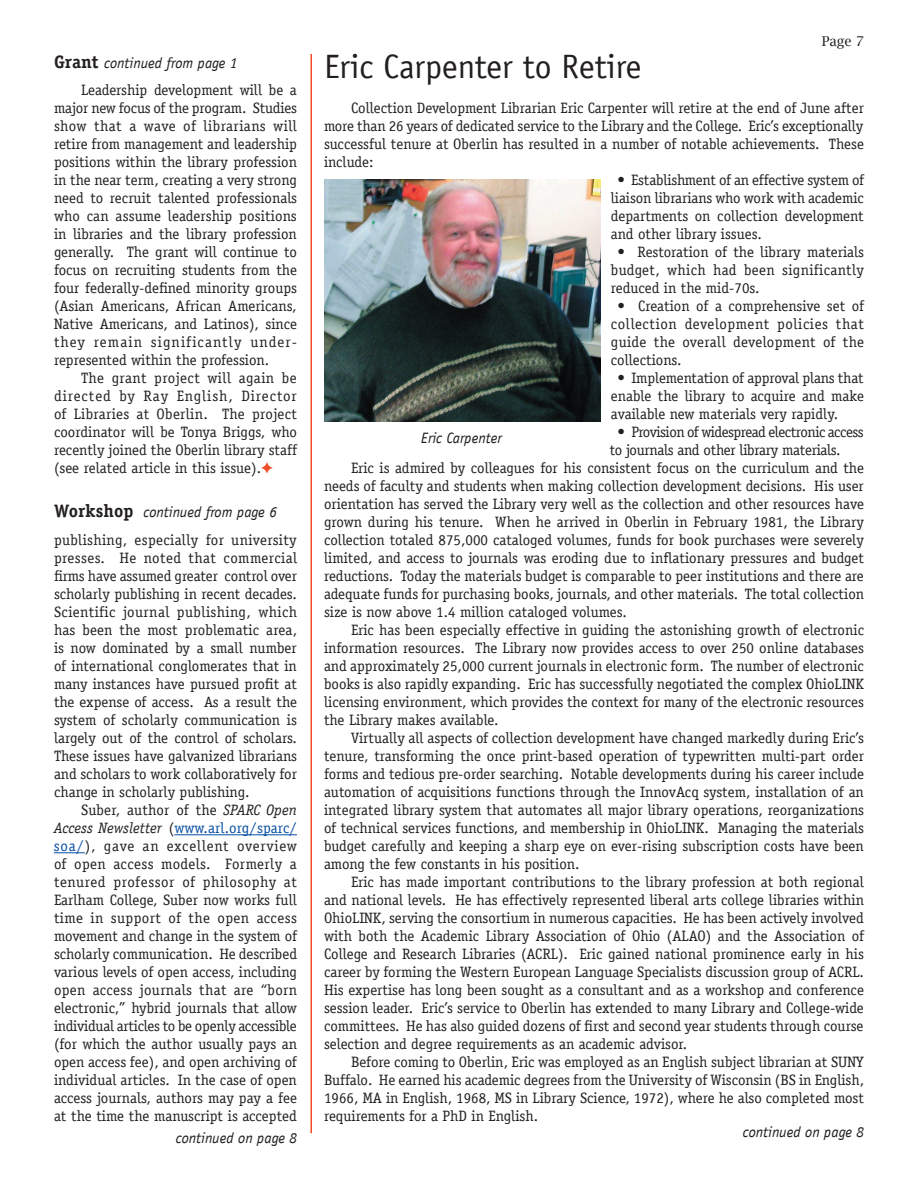
<style>
.page{position:relative;width:918px;height:1188px;background:#fff}
.page>*{position:absolute;margin:0;border:0;box-sizing:border-box;transform-origin:0 0}
.t1{font:33.75px "Officina Sans";color:#231f20}
.t2{font:15px/18px "Officina Serif";color:#231f20;text-align:justify}
.t3{font:italic 15px "Officina Sans";color:#231f20}
.t4{font:15px "Officina Serif";letter-spacing:-.03em;color:#231f20}
.t5{font:15px "Officina Serif";letter-spacing:-.02em;color:#231f20}
.t6{font:13.5px "Lucida Bright";color:#231f20}
.s1{font-family:"Officina Serif Bold A";font-style:normal;font-size:18px}
.s2{color:#f04c27}
.s3{font-family:"Officina Serif Book E";font-style:italic}
.s4{color:#094fa3}
</style>
<div class="page">
<hr style="left:310px;top:54px;width:2px;height:1079px;background:#f04c27">
<hr style="left:174px;top:834px;width:123px;height:1px;background:#094fa3">
<hr style="left:54px;top:852px;width:31px;height:1px;background:#094fa3">
<img style="left:324px;top:179px;width:276px;height:243px">
<p class="t3" style="left:54px;top:54px;width:185px"><span class="s1">Grant</span> continued from page 1</p>
<p class="t2" style="left:54px;top:81px;width:245px;text-indent:27px">Leadership development will be a major new focus of the program. Studies show that a wave of librarians will retire from management and leadership positions within the library profession in the near term, creating a very strong need to recruit talented professionals who can assume leadership positions in libraries and the library profession generally. The grant will continue to focus on recruiting students from the four federally-defined minority groups (Asian Americans, African Americans, Native Americans, and Latinos), since they remain significantly under&shy;represented within the profession.</p>
<p class="t2" style="left:54px;top:369px;width:245px;text-indent:27px">The grant project will again be directed by Ray English, Director of Libraries at Oberlin. The project coordinator will be Tonya Briggs, who recently joined the Oberlin library staff (see related article in this issue).<span class="s2">✦</span></p>
<p class="t3" style="left:54px;top:503px;width:224px"><span class="s1">Workshop</span> continued from page 6</p>
<p class="t2" style="left:54px;top:531px;width:245px">publishing, especially for university presses. He noted that commercial firms have assumed greater control over scholarly publishing in recent decades.<br>Scientific journal publishing, which has been the most problematic area, is now dominated by a small number of international conglomerates that in many instances have pursued profit at the expense of access. As a result the system of scholarly communication is largely out of the control of scholars.<br>These issues have galvanized librarians and scholars to work collaboratively for change in scholarly publishing.</p>
<p class="t2" style="left:54px;top:801px;width:245px;text-indent:27px">Suber, author of the <span class="s3">SPARC Open Access Newsletter</span> (<span class="s4">www.arl.org/sparc/ soa/</span>), gave an excellent overview of open access models. Formerly a tenured professor of philosophy at Earlham College, Suber now works full time in support of the open access movement and change in the system of scholarly communication. He described various levels of open access, including open access journals that are “born electronic,” hybrid journals that allow individual articles to be openly accessible (for which the author usually pays an open access fee), and open archiving of individual articles. In the case of open access journals, authors may pay a fee at the time the manuscript is accepted</p>
<p class="t3" style="left:176px;top:1129px;width:123px">continued on page 8</p>
<h1 class="t1" style="left:324px;top:47px;width:319px">Eric Carpenter to Retire</h1>
<p class="t6" style="left:822px;top:34px;width:44px">Page 7</p>
<p class="t2" style="left:324px;top:99px;width:541px;text-indent:27px">Collection Development Librarian Eric Carpenter will retire at the end of June after more than 26 years of dedicated service to the Library and the College. Eric’s exceptionally successful tenure at Oberlin has resulted in a number of notable achievements. These include:</p>
<p class="t2" style="left:611px;top:171px;width:255px;text-indent:7px">• Establishment of an effective system of liaison librarians who work with academic departments on collection development and other library issues.</p>
<p class="t2" style="left:611px;top:243px;width:255px;text-indent:7px">• Restoration of the library materials budget, which had been significantly reduced in the mid-70s.</p>
<p class="t2" style="left:611px;top:297px;width:255px;text-indent:7px">• Creation of a comprehensive set of collection development policies that guide the overall development of the collections.</p>
<p class="t2" style="left:611px;top:369px;width:255px;text-indent:7px">• Implementation of approval plans that enable the library to acquire and make available new materials very rapidly.</p>
<p class="t4" style="left:618px;top:423px;width:248px">• Provision of widespread electronic access</p>
<p class="t5" style="left:610px;top:441px;width:232px">to journals and other library materials.</p>
<p class="t2" style="left:351px;top:459px;width:515px">Eric is admired by colleagues for his consistent focus on the curriculum and the</p>
<p class="t2" style="left:324px;top:477px;width:541px">needs of faculty and students when making collection development decisions. His user</p>
<p class="t2" style="left:324px;top:495px;width:541px">orientation has served the Library very well as the collection and other resources have</p>
<p class="t2" style="left:324px;top:513px;width:541px">grown during his tenure. When he arrived in Oberlin in February 1981, the Library</p>
<p class="t2" style="left:324px;top:531px;width:541px">collection totaled 875,000 cataloged volumes, funds for book purchases were severely</p>
<p class="t2" style="left:324px;top:549px;width:541px">limited, and access to journals was eroding due to inflationary pressures and budget</p>
<p class="t2" style="left:324px;top:567px;width:541px">reductions. Today the materials budget is comparable to peer institutions and there are</p>
<p class="t2" style="left:324px;top:585px;width:542px">adequate funds for purchasing books, journals, and other materials. The total collection</p>
<p class="t2" style="left:324px;top:603px;width:304px">size is now above 1.4 million cataloged volumes.</p>
<p class="t2" style="left:351px;top:621px;width:515px">Eric has been especially effective in guiding the astonishing growth of electronic</p>
<p class="t2" style="left:324px;top:639px;width:541px">information resources. The Library now provides access to over 250 online databases</p>
<p class="t2" style="left:324px;top:657px;width:541px">and approximately 25,000 current journals in electronic form. The number of electronic</p>
<p class="t2" style="left:324px;top:675px;width:541px">books is also rapidly expanding. Eric has successfully negotiated the complex OhioLINK</p>
<p class="t2" style="left:324px;top:693px;width:542px">licensing environment, which provides the context for many of the electronic resources</p>
<p class="t2" style="left:324px;top:711px;width:176px">the Library makes available.</p>
<p class="t2" style="left:351px;top:729px;width:515px">Virtually all aspects of collection development have changed markedly during Eric’s</p>
<p class="t2" style="left:324px;top:747px;width:542px">tenure, transforming the once print-based operation of typewritten multi-part order</p>
<p class="t2" style="left:324px;top:765px;width:542px">forms and tedious pre-order searching. Notable developments during his career include</p>
<p class="t2" style="left:324px;top:783px;width:541px">automation of acquisitions functions through the InnovAcq system, installation of an</p>
<p class="t2" style="left:324px;top:801px;width:541px">integrated library system that automates all major library operations, reorganizations</p>
<p class="t2" style="left:324px;top:819px;width:542px">of technical services functions, and membership in OhioLINK. Managing the materials</p>
<p class="t2" style="left:324px;top:837px;width:541px">budget carefully and keeping a sharp eye on ever-rising subscription costs have been</p>
<p class="t2" style="left:324px;top:855px;width:257px">among the few constants in his position.</p>
<p class="t2" style="left:351px;top:873px;width:514px">Eric has made important contributions to the library profession at both regional</p>
<p class="t2" style="left:324px;top:891px;width:542px">and national levels. He has effectively represented liberal arts college libraries within</p>
<p class="t2" style="left:324px;top:909px;width:541px">OhioLINK, serving the consortium in numerous capacities. He has been actively involved</p>
<p class="t2" style="left:324px;top:927px;width:542px">with both the Academic Library Association of Ohio (ALAO) and the Association of</p>
<p class="t2" style="left:324px;top:945px;width:541px">College and Research Libraries (ACRL). Eric gained national prominence early in his</p>
<p class="t2" style="left:324px;top:963px;width:542px">career by forming the Western European Language Specialists discussion group of ACRL.</p>
<p class="t2" style="left:324px;top:981px;width:541px">His expertise has long been sought as a consultant and as a workshop and conference</p>
<p class="t2" style="left:324px;top:999px;width:541px">session leader. Eric’s service to Oberlin has extended to many Library and College-wide</p>
<p class="t2" style="left:324px;top:1017px;width:541px">committees. He has also guided dozens of first and second year students through course</p>
<p class="t2" style="left:324px;top:1035px;width:365px">selection and degree requirements as an academic advisor.</p>
<p class="t2" style="left:351px;top:1053px;width:515px">Before coming to Oberlin, Eric was employed as an English subject librarian at SUNY</p>
<p class="t2" style="left:324px;top:1071px;width:542px">Buffalo. He earned his academic degrees from the University of Wisconsin (BS in English,</p>
<p class="t2" style="left:324px;top:1089px;width:542px">1966, MA in English, 1968, MS in Library Science, 1972), where he also completed most</p>
<p class="t2" style="left:324px;top:1107px;width:216px">requirements for a PhD in English.</p>
<p class="t3" style="left:421px;top:429px;width:82px">Eric Carpenter</p>
<p class="t3" style="left:743px;top:1123px;width:123px">continued on page 8</p>
</div>
